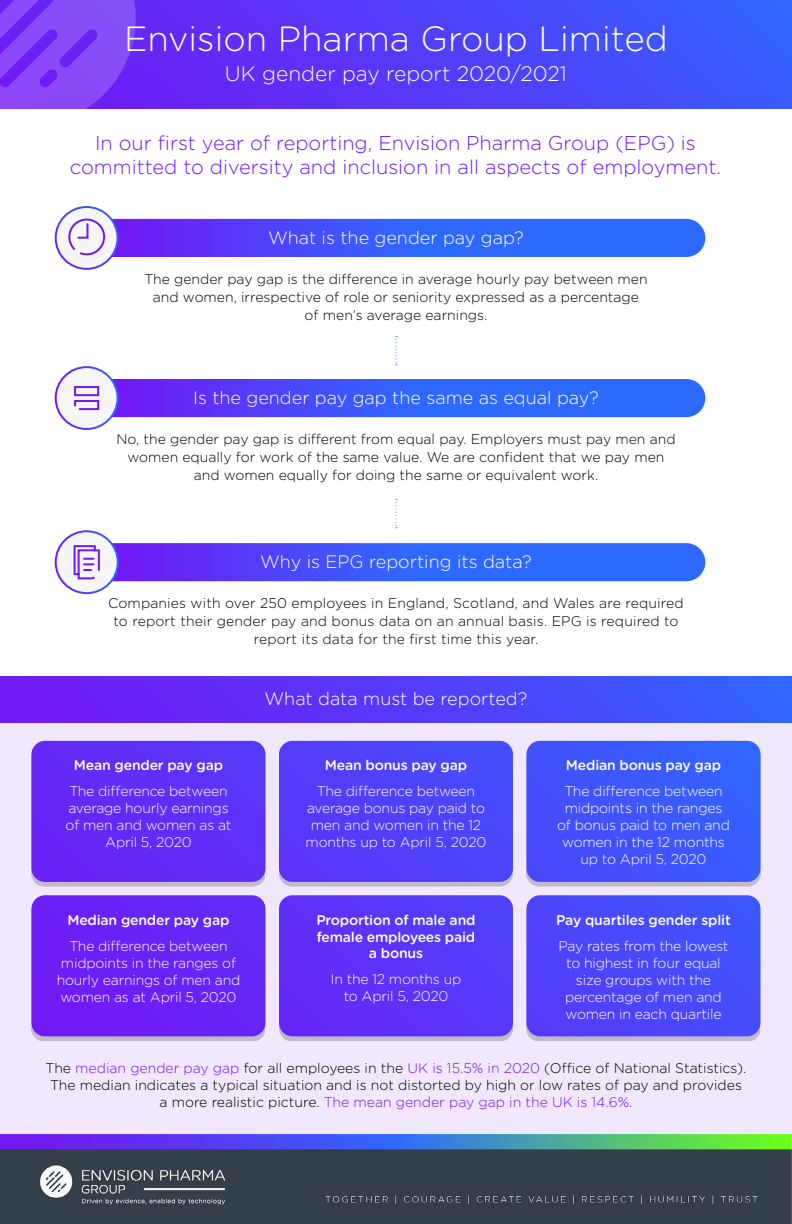
<style>
.page{position:relative;width:792px;height:1224px;background:#fff}
.page>*{position:absolute;margin:0;border:0;box-sizing:border-box;transform-origin:0 0}
.t1{font:300 35px "Gotham Rounded";color:#fff}
.t2{font:300 21px "Gotham Rounded";color:#fff}
.t3{font:300 20px/24px "Gotham Rounded";color:#7119f4;text-align:center}
.t4{font:300 18px "Gotham Rounded";color:#fff}
.t5{font:300 14px/18px "Gotham Rounded";color:#000;text-align:center}
.t6{font:300 14px/17px "Gotham Rounded";letter-spacing:-.015em;color:#fff;text-align:center}
.t7{font:500 14px/16.8px "Gotham Rounded";letter-spacing:-.015em;color:#fff;text-align:center}
.s1{color:#7119f4}
.s2{color:#222}
</style>
<div class="page">
<div style="left:0;top:699px;width:792px;height:435px;background:#f1e8fe"></div>
<svg style="left:142px;top:0;width:650px;height:109px;background:#4f41f9"></svg>
<div style="left:0;top:676px;width:792px;height:46px;background:linear-gradient(to right,#7415f3,#3462fe)"></div>
<svg style="left:0;top:0;width:142px;height:109px;background:#7f3ef5"></svg>
<svg style="left:87px;top:219px;width:618px;height:38px;background:#3f53fc"></svg>
<svg style="left:87px;top:379px;width:618px;height:38px;background:#3f53fc"></svg>
<svg style="left:87px;top:543px;width:618px;height:38px;background:#4054fc"></svg>
<div style="left:56px;top:207px;width:62px;height:62px;background:#f6f6f6;border-radius:50%"></div>
<div style="left:55px;top:206px;width:64px;height:64px;border:2px solid #fff;border-radius:50%"></div>
<div style="left:56px;top:367px;width:62px;height:62px;background:#f6f6f6;border-radius:50%"></div>
<div style="left:55px;top:366px;width:64px;height:64px;border:2px solid #fff;border-radius:50%"></div>
<img style="left:0;top:1134px;width:792px;height:90px">
<div style="left:32px;top:899px;width:234px;height:142px;background:#000;opacity:.2"></div>
<svg style="left:32px;top:895px;width:234px;height:141px;background:#6a23f5"></svg>
<div style="left:32px;top:745px;width:234px;height:142px;background:#c1bacc"></div>
<svg style="left:32px;top:741px;width:234px;height:141px;background:#612df6"></svg>
<div style="left:279px;top:899px;width:234px;height:142px;background:#000;opacity:.2"></div>
<svg style="left:279px;top:895px;width:234px;height:141px;background:#5b34f7"></svg>
<div style="left:278px;top:745px;width:235px;height:142px;background:#c1bacc"></div>
<svg style="left:279px;top:741px;width:234px;height:141px;background:#5041f9"></svg>
<div style="left:526px;top:899px;width:234px;height:142px;background:#000;opacity:.2"></div>
<svg style="left:526px;top:895px;width:234px;height:141px;background:#4a49fa"></svg>
<div style="left:526px;top:745px;width:234px;height:142px;background:#c1bacc"></div>
<svg style="left:526px;top:741px;width:234px;height:141px;background:#3e57fc"></svg>
<div style="left:56px;top:531px;width:62px;height:62px;background:#f6f6f6;border-radius:50%"></div>
<div style="left:55px;top:530px;width:64px;height:64px;border:2px solid #fff;border-radius:50%"></div>
<svg style="left:396px;top:336px;width:1px;height:29px"></svg>
<svg style="left:396px;top:499px;width:1px;height:29px"></svg>
<svg style="left:68px;top:218px;width:38px;height:38px"></svg>
<svg style="left:74px;top:386px;width:26px;height:25px"></svg>
<svg style="left:73px;top:545px;width:27px;height:35px"></svg>
<h1 class="t1" style="left:124px;top:16px;width:545px">Envision Pharma Group Limited</h1>
<h2 class="t2" style="left:225px;top:60px;width:344px">UK gender pay report 2020/2021</h2>
<h3 class="t3" style="left:70px;top:130px;width:653px">In our first year of reporting, Envision Pharma Group (EPG) is committed to diversity and inclusion in all aspects of employment.</h3>
<p class="t4" style="left:268px;top:226px;width:257px">What is the gender pay gap?</p>
<p class="t5" style="left:144px;top:269px;width:505px">The gender pay gap is the difference in average hourly pay between men and women, irrespective of role or seniority expressed as a percentage of men’s average earnings.</p>
<p class="t4" style="left:193px;top:386px;width:407px">Is the gender pay gap the same as equal pay?</p>
<p class="t5" style="left:116px;top:429px;width:561px">No, the gender pay gap is different from equal pay. Employers must pay men and women equally for work of the same value. We are confident that we pay men and women equally for doing the same or equivalent work.</p>
<p class="t4" style="left:260px;top:550px;width:273px">Why is EPG reporting its data?</p>
<p class="t5" style="left:108px;top:594px;width:577px">Companies with over 250 employees in England, Scotland, and Wales are required to report their gender pay and bonus data on an annual basis. EPG is required to report its data for the first time this year.</p>
<p class="t7" style="left:74px;top:757px;width:151px">Mean gender pay gap</p>
<p class="t6" style="left:66px;top:782px;width:167px">The difference between average hourly earnings of men and women as at<br>April 5, 2020</p>
<p class="t7" style="left:67px;top:911px;width:164px">Median gender pay gap</p>
<p class="t6" style="left:57px;top:937px;width:185px">The difference between midpoints in the ranges of hourly earnings of men and women as at April 5, 2020</p>
<p class="t4" style="left:265px;top:686px;width:264px">What data must be reported?</p>
<p class="t7" style="left:325px;top:757px;width:144px">Mean bonus pay gap</p>
<p class="t6" style="left:306px;top:782px;width:182px">The difference between average bonus pay paid to men and women in the 12 months up to April 5, 2020</p>
<p class="t7" style="left:317px;top:911px;width:161px">Proportion of male and female employees paid a bonus</p>
<p class="t6" style="left:331px;top:970px;width:132px">In the 12 months up to April 5, 2020</p>
<p class="t7" style="left:566px;top:756px;width:157px">Median bonus pay gap</p>
<p class="t6" style="left:557px;top:782px;width:174px">The difference between midpoints in the ranges of bonus paid to men and women in the 12 months up to April 5, 2020</p>
<p class="t7" style="left:556px;top:911px;width:176px">Pay quartiles gender split</p>
<p class="t6" style="left:559px;top:937px;width:172px">Pay rates from the lowest to highest in four equal size groups with the percentage of men and women in each quartile</p>
<p class="t5" style="left:46px;top:1059px;width:702px;line-height:16.8px">The <span class="s1">median gender pay gap</span> for all employees in the <span class="s1">UK is 15.5% in 2020</span> (Office of National Statistics).<br>The median indicates a typical situation and is not distorted by high or low rates of pay and provides a more realistic picture. <span class="s1">The mean gender pay gap in the UK is 14.6%</span><span class="s2">.</span></p>
</div>
